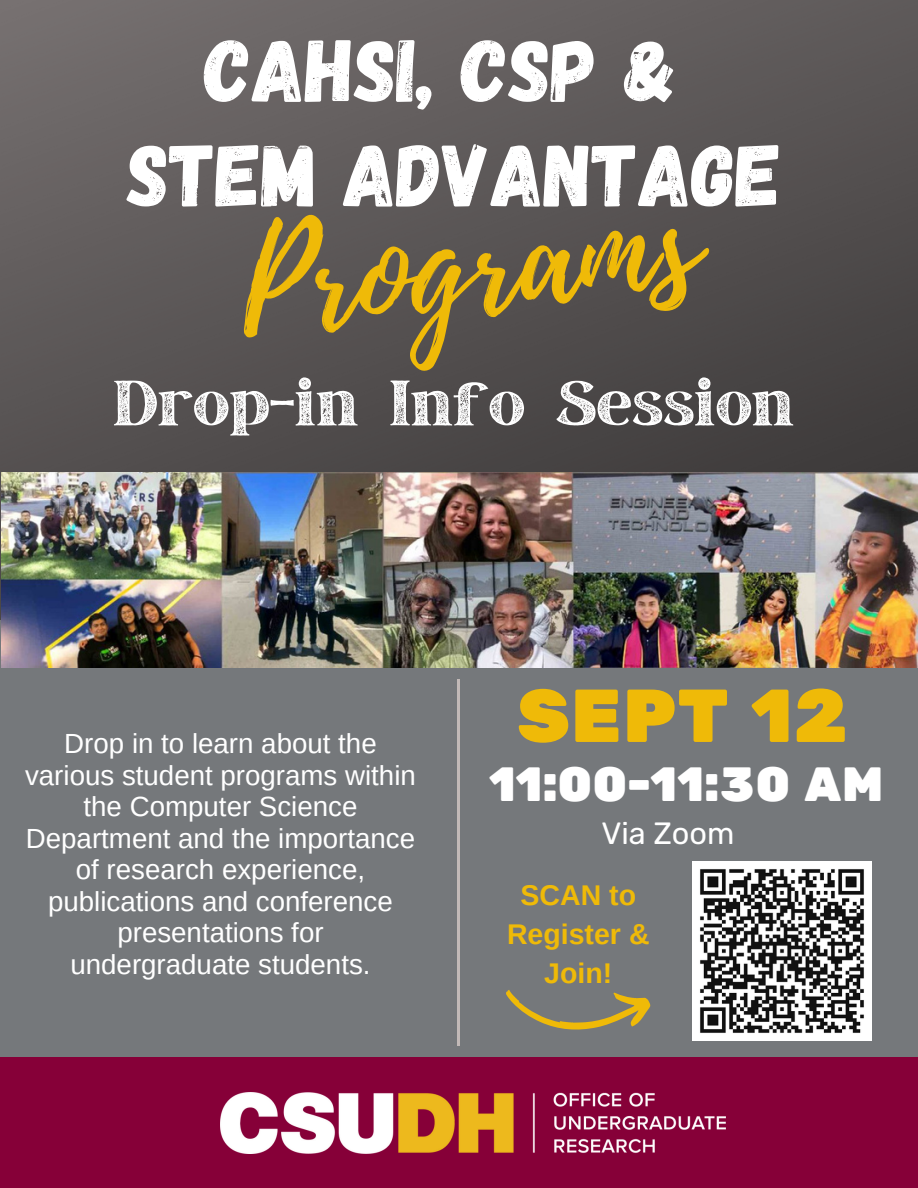
<style>
.page{position:relative;width:918px;height:1188px;background:#fff}
.page>*{position:absolute;margin:0;border:0;box-sizing:border-box;transform-origin:0 0}
.t1{font:139.5px "Playlist Script";color:#efba08}
.t2{font:88.2px "Gagalin";color:#fff}
.t3{font:76.35px "March Rough";color:#fff}
.t4{font:74.85px "Rubik One";color:#efba08}
.t5{font:47.85px "Rubik One";color:#fff}
.t6{font:30.75px "Rubik";color:#fff}
.t7{font:700 28.5px/39.3px "Arimo";color:#efba08;text-align:center}
.t8{font:27.75px/31.5px "Arimo";color:#fff;text-align:center}
</style>
<div class="page">
<img style="left:0;top:0;width:918px;height:1188px">
<div style="left:0;top:620px;width:490px;height:437px;background:#75787b"></div>
<div style="left:455px;top:620px;width:463px;height:437px;background:#75787b"></div>
<div style="left:1px;top:1058px;width:917px;height:130px;background:#860038"></div>
<img style="left:221px;top:1092px;width:505px;height:61px">
<img style="left:2px;top:472px;width:916px;height:196px">
<img style="left:692px;top:862px;width:179px;height:179px">
<svg style="left:506px;top:990px;width:145px;height:40px"></svg>
<hr style="left:458px;top:679px;width:2px;height:367px;background:#c2b9b7">
<p class="t2" style="left:205px;top:13px;width:475px">CAHSI, CSP &amp;</p>
<p class="t2" style="left:127px;top:118px;width:656px">STEM ADVANTAGE</p>
<p class="t1" style="left:231px;top:184px;width:462px;rotate:-5deg">Programs</p>
<p class="t3" style="left:114px;top:368px;width:683px">Drop-in Info Session</p>
<p class="t8" style="left:25px;top:728px;width:392px">Drop in to learn about the various student programs within the Computer Science<br>Department and the importance of research experience, publications and conference presentations for undergraduate students.</p>
<p class="t4" style="left:517px;top:672px;width:333px">SEPT 12</p>
<p class="t5" style="left:489px;top:757px;width:396px">11:00-11:30 AM</p>
<p class="t6" style="left:601px;top:815px;width:135px">Via Zoom</p>
<p class="t7" style="left:507px;top:875px;width:144px">SCAN to<br>Register &amp;<br>Join!</p>
</div>
